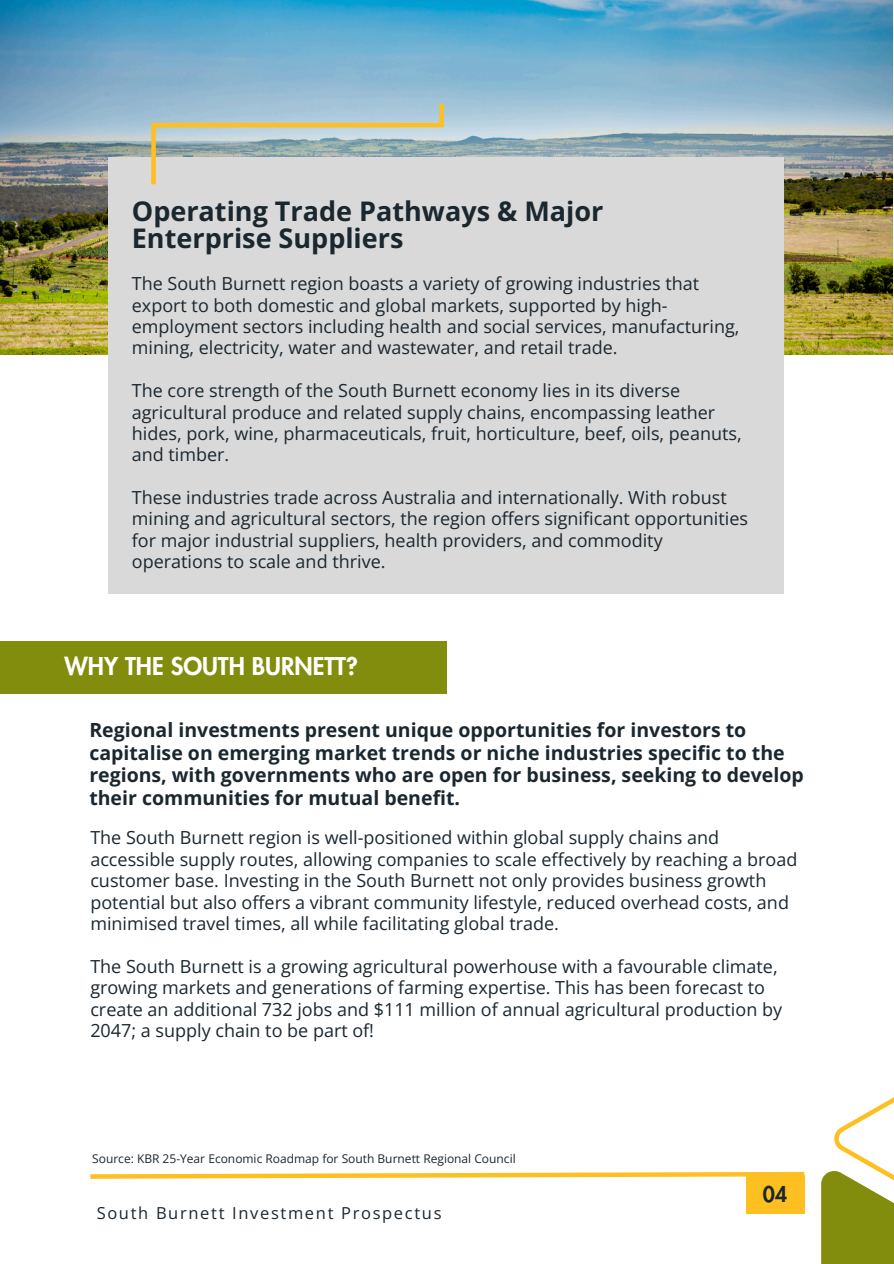
<style>
.page{position:relative;width:894px;height:1264px;background:#fff}
.page>*{position:absolute;margin:0;border:0;box-sizing:border-box;transform-origin:0 0}
.t1{font:700 27px/27px "Open Sans";color:#1b272f}
.t2{font:800 24px "Futura LT Pro";color:#fff}
.t3{font:800 21px "Futura LT Pro";color:#1b272f}
.t4{font:700 19.5px/22.5px "Open Sans";color:#1b272f}
.t5{font:18px/21.3px "Open Sans";color:#1b272f}
.t6{font:16.5px "Open Sans";letter-spacing:.1em;color:#1b272f}
.t7{font:12px "Open Sans";color:#1b272f}
</style>
<div class="page">
<svg style="left:90px;top:1171px;width:715px;height:9px"></svg>
<div style="left:745px;top:1175px;width:59px;height:38px;background:#fec020"></div>
<div style="left:820px;top:1170px;width:73px;height:93px;background:#828d0e"></div>
<svg style="left:834px;top:1097px;width:59px;height:106px"></svg>
<img style="left:0;top:0;width:891px;height:354px">
<div style="left:108px;top:157px;width:675px;height:437px;background:#d9d9d9"></div>
<svg style="left:147px;top:99px;width:299px;height:86px"></svg>
<div style="left:0;top:641px;width:446px;height:52px;background:#828d0e"></div>
<h4 class="t1" style="left:132px;top:197px;width:473px">Operating Trade Pathways &amp; Major<br>Enterprise Suppliers</h4>
<h4 class="t5" style="left:132px;top:272px;width:609px">The South Burnett region boasts a variety of growing industries that export to both domestic and global markets, supported by high&shy;employment sectors including health and social services, manufacturing, mining, electricity, water and wastewater, and retail trade.</h4>
<h4 class="t5" style="left:132px;top:379px;width:611px">The core strength of the South Burnett economy lies in its diverse agricultural produce and related supply chains, encompassing leather hides, pork, wine, pharmaceuticals, fruit, horticulture, beef, oils, peanuts, and timber.</h4>
<h2 class="t5" style="left:132px;top:486px;width:617px">These industries trade across Australia and internationally. With robust mining and agricultural sectors, the region offers significant opportunities for major industrial suppliers, health providers, and commodity operations to scale and thrive.</h2>
<h4 class="t2" style="left:64px;top:654px;width:295px">WHY THE SOUTH BURNETT?</h4>
<p class="t4" style="left:89px;top:718px;width:715px">Regional investments present unique opportunities for investors to capitalise on emerging market trends or niche industries specific to the regions, with governments who are open for business, seeking to develop their communities for mutual benefit.</p>
<h4 class="t5" style="left:90px;top:826px;width:708px">The South Burnett region is well-positioned within global supply chains and accessible supply routes, allowing companies to scale effectively by reaching a broad customer base. Investing in the South Burnett not only provides business growth potential but also offers a vibrant community lifestyle, reduced overhead costs, and minimised travel times, all while facilitating global trade.</h4>
<p class="t5" style="left:90px;top:955px;width:693px">The South Burnett is a growing agricultural powerhouse with a favourable climate, growing markets and generations of farming expertise. This has been forecast to create an additional 732 jobs and $111 million of annual agricultural production by 2047; a supply chain to be part of!</p>
<h5 class="t7" style="left:92px;top:1149px;width:425px">Source: KBR 25-Year Economic Roadmap for South Burnett Regional Council</h5>
<h3 class="t6" style="left:97px;top:1201px;width:346px">South Burnett Investment Prospectus</h3>
<p class="t3" style="left:762px;top:1184px;width:26px">04</p>
</div>
